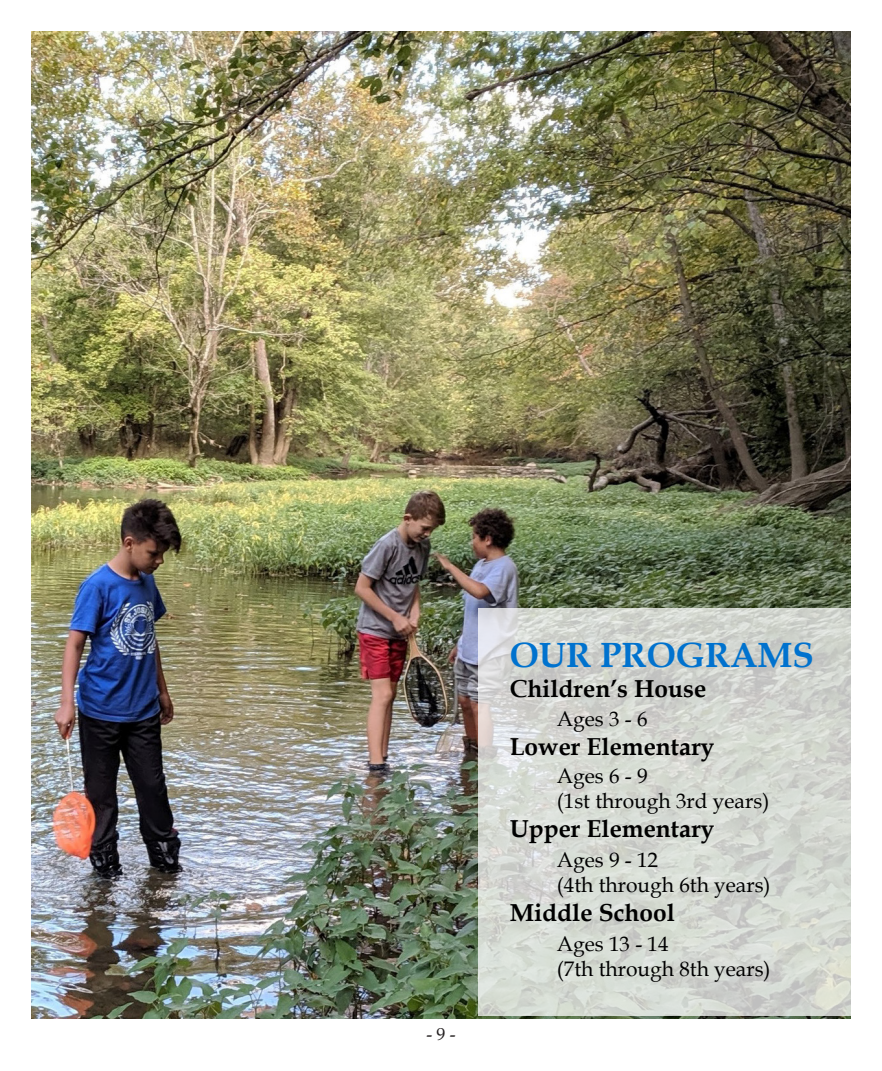
<style>
.page{position:relative;width:882px;height:1071px;background:#fff}
.page>*{position:absolute;margin:0;border:0;box-sizing:border-box;transform-origin:0 0}
.t1{font:700 35px "Book Antiqua";color:#0072ce}
.t2{font:700 24.5px "Book Antiqua";color:#000}
.t3{font:21px "Book Antiqua";color:#000}
.t4{font:17.5px "Book Antiqua";color:#231f20}
</style>
<div class="page">
<img style="left:32px;top:32px;width:818px;height:986px">
<svg style="left:478px;top:608px;width:372px;height:407px;background:#d4d7d1"></svg>
<p class="t4" style="left:426px;top:1021px;width:31px">- 9 -</p>
<p class="t1" style="left:510px;top:632px;width:306px">OUR PROGRAMS</p>
<p class="t2" style="left:510px;top:672px;width:198px">Children’s House</p>
<p class="t3" style="left:557px;top:704px;width:92px">Ages 3 - 6</p>
<p class="t2" style="left:510px;top:730px;width:206px">Lower Elementary</p>
<p class="t3" style="left:557px;top:761px;width:92px">Ages 6 - 9</p>
<p class="t3" style="left:557px;top:786px;width:214px">(1st through 3rd years)</p>
<p class="t2" style="left:510px;top:812px;width:206px">Upper Elementary</p>
<p class="t3" style="left:557px;top:845px;width:103px">Ages 9 - 12</p>
<p class="t3" style="left:557px;top:870px;width:215px">(4th through 6th years)</p>
<p class="t2" style="left:510px;top:896px;width:167px">Middle School</p>
<p class="t3" style="left:557px;top:929px;width:113px">Ages 13 - 14</p>
<p class="t3" style="left:557px;top:954px;width:215px">(7th through 8th years)</p>
</div>
